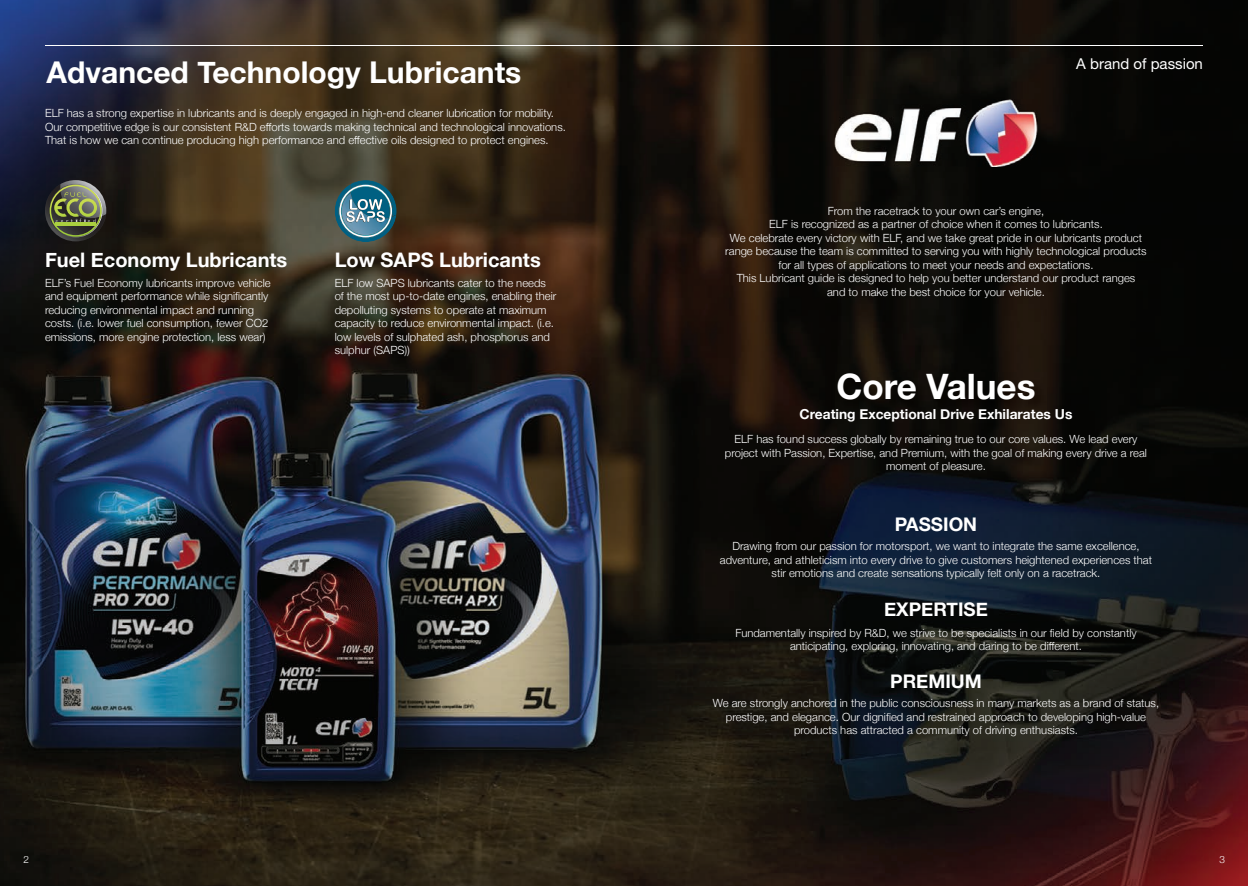
<style>
.page{position:relative;width:1248px;height:886px;background:#fff}
.page>*{position:absolute;margin:0;border:0;box-sizing:border-box;transform-origin:0 0}
.t1{font:700 35px "Helvetica Neue";color:#fff}
.t2{font:700 30px "Helvetica Neue";color:#fff}
.t3{font:700 20px "Helvetica Neue";color:#fff}
.t4{font:700 18.75px "Helvetica Neue";color:#fff}
.t5{font:15px "Helvetica Neue LT Std";color:#fff}
.t6{font:700 13.75px "Helvetica Neue";color:#fff}
.t7{font:300 11.25px/13.5px "Helvetica Neue";color:#fff;text-align:center}
.t8{font:300 10px "Helvetica Neue";color:#fff}
</style>
<div class="page">
<img style="left:0;top:0;width:1247px;height:886px">
<svg style="left:45px;top:180px;width:61px;height:61px;background:#5c6145"></svg>
<svg style="left:334px;top:180px;width:62px;height:62px;background:#4c7a88"></svg>
<hr style="left:45px;top:45px;width:1157px;height:1px;background:#fff">
<img style="left:834px;top:99px;width:203px;height:68px">
<img style="left:835px;top:372px;width:210px;height:40px">
<h2 class="t2" style="left:47px;top:54px;width:476px">Advanced Technology Lubricants</h2>
<h3 class="t5" style="left:1076px;top:58px;width:128px">A brand of passion</h3>
<p class="t7" style="left:45px;top:106px;width:522px;text-align:left">ELF has a strong expertise in lubricants and is deeply engaged in high-end cleaner lubrication for mobility.<br>Our competitive edge is our consistent R&amp;D efforts towards making technical and technological innovations.<br>That is how we can continue producing high performance and effective oils designed to protect engines.</p>
<h3 class="t3" style="left:45px;top:248px;width:244px">Fuel Economy Lubricants</h3>
<p class="t7" style="left:45px;top:276px;width:227px;text-align:left">ELF’s Fuel Economy lubricants improve vehicle and equipment performance while significantly reducing environmental impact and running costs. (i.e. lower fuel consumption, fewer CO2 emissions, more engine protection, less wear)</p>
<h3 class="t3" style="left:334px;top:248px;width:207px">Low SAPS Lubricants</h3>
<p class="t7" style="left:334px;top:276px;width:223px;text-align:left">ELF low SAPS lubricants cater to the needs of the most up-to-date engines, enabling their depolluting systems to operate at maximum capacity to reduce environmental impact. (i.e. low levels of sulphated ash, phosphorus and sulphur (SAPS))</p>
<p class="t7" style="left:725px;top:204px;width:423px">From the racetrack to your own car’s engine,<br>ELF is recognized as a partner of choice when it comes to lubricants.<br>We celebrate every victory with ELF, and we take great pride in our lubricants product range because the team is committed to serving you with highly technological products for all types of applications to meet your needs and expectations.<br>This Lubricant guide is designed to help you better understand our product ranges<br>and to make the best choice for your vehicle.</p>
<h1 class="t1" style="left:836px;top:365px;width:201px">Core Values</h1>
<p class="t6" style="left:799px;top:406px;width:274px">Creating Exceptional Drive Exhilarates Us</p>
<p class="t7" style="left:725px;top:432px;width:423px">ELF has found success globally by remaining true to our core values. We lead every project with Passion, Expertise, and Premium, with the goal of making every drive a real moment of pleasure.</p>
<h3 class="t4" style="left:894px;top:512px;width:84px">PASSION</h3>
<p class="t7" style="left:719px;top:539px;width:433px">Drawing from our passion for motorsport, we want to integrate the same excellence, adventure, and athleticism into every drive to give customers heightened experiences that stir emotions and create sensations typically felt only on a racetrack.</p>
<h3 class="t4" style="left:884px;top:598px;width:105px">EXPERTISE</h3>
<p class="t7" style="left:735px;top:626px;width:403px">Fundamentally inspired by R&amp;D, we strive to be specialists in our field by constantly anticipating, exploring, innovating, and daring to be different.</p>
<h3 class="t4" style="left:890px;top:670px;width:93px">PREMIUM</h3>
<p class="t7" style="left:712px;top:696px;width:448px">We are strongly anchored in the public consciousness in many markets as a brand of status, prestige, and elegance. Our dignified and restrained approach to developing high-value products has attracted a community of driving enthusiasts.</p>
<p class="t8" style="left:24px;top:853px;width:7px">2</p>
<p class="t8" style="left:1219px;top:853px;width:7px">3</p>
</div>
